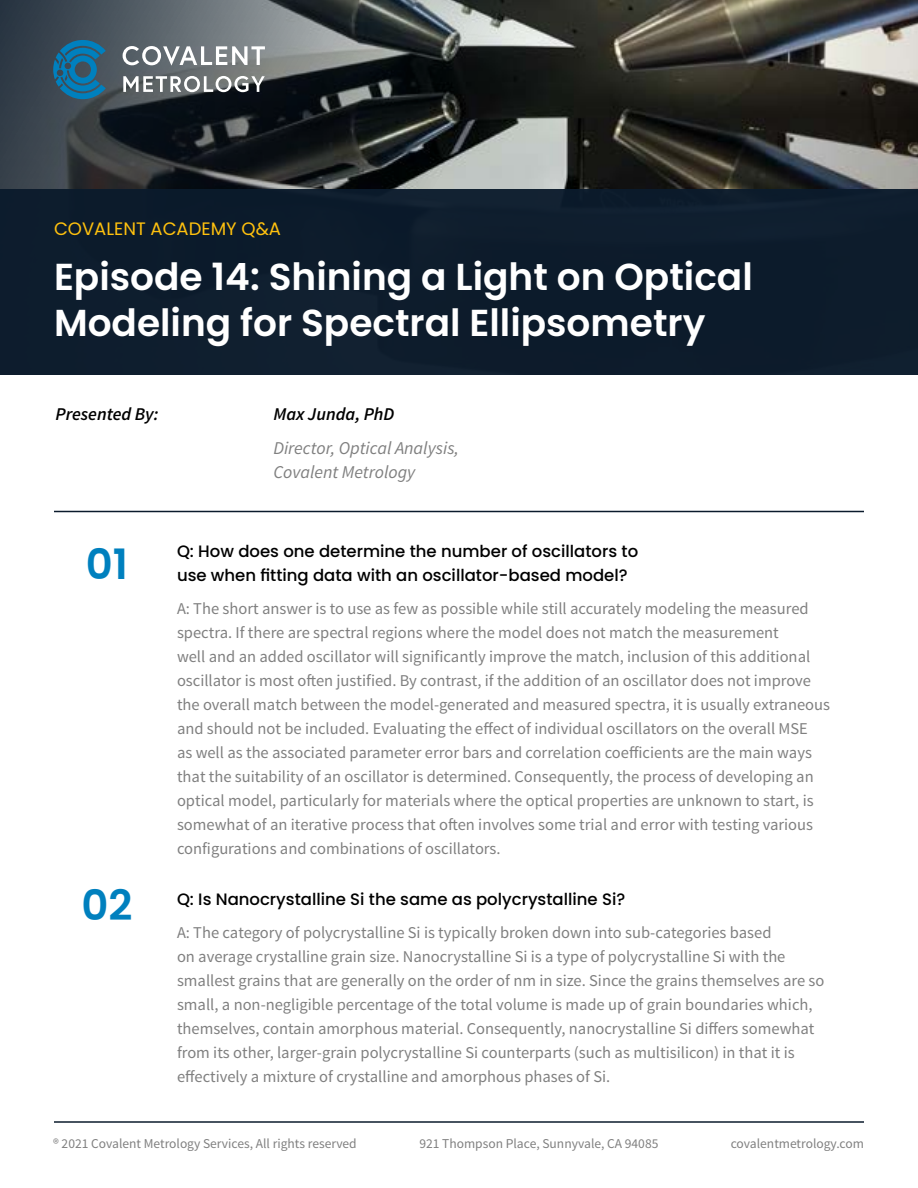
<style>
.page{position:relative;width:918px;height:1188px;background:#fff}
.page>*{position:absolute;margin:0;border:0;box-sizing:border-box;transform-origin:0 0}
.t1{font:600 41.85px "Poppins";color:#0080be}
.t2{font:600 37.5px/45.6px "Poppins";color:#fff}
.t3{font:italic 18px/24.6px "Source Sans Pro";color:#808080}
.t4{font:italic 600 18px "Source Sans Pro";color:#000}
.t5{font:18px "Poppins";color:#ffc10e}
.t6{font:16.5px/24px "Source Sans Pro";color:#808080}
.t7{font:500 16.5px/24px "Poppins";color:#000}
.t8{font:13.5px "Source Sans Pro";color:#808080}
</style>
<div class="page">
<img style="left:0;top:0;width:918px;height:189px">
<div style="left:0;top:189px;width:918px;height:185px;background:#0b1b2c"></div>
<hr style="left:54px;top:1121px;width:810px;height:2px;background:#0b1b2c">
<svg style="left:53px;top:40px;width:53px;height:59px"></svg>
<svg style="left:123px;top:46px;width:142px;height:20px"></svg>
<svg style="left:123px;top:76px;width:142px;height:16px"></svg>
<hr style="left:54px;top:511px;width:810px;height:1px;background:#0b1b2c">
<p class="t5" style="left:54px;top:219px;width:229px">COVALENT ACADEMY Q&amp;A</p>
<h2 class="t2" style="left:54px;top:254px;width:700px">Episode 14: Shining a Light on Optical<br>Modeling for Spectral Ellipsometry</h2>
<p class="t4" style="left:55px;top:403px;width:105px">Presented By:</p>
<p class="t4" style="left:273px;top:403px;width:122px">Max Junda, PhD</p>
<p class="t3" style="left:273px;top:436px;width:187px">Director, Optical Analysis,<br>Covalent Metrology</p>
<h1 class="t1" style="left:86px;top:540px;width:44px">01</h1>
<h1 class="t1" style="left:81px;top:881px;width:53px">02</h1>
<p class="t7" style="left:177px;top:539px;width:463px">Q: How does one determine the number of oscillators to use when fitting data with an oscillator-based model?</p>
<p class="t6" style="left:177px;top:596px;width:655px">A: The short answer is to use as few as possible while still accurately modeling the measured spectra. If there are spectral regions where the model does not match the measurement<br>well and an added oscillator will significantly improve the match, inclusion of this additional oscillator is most often justified. By contrast, if the addition of an oscillator does not improve the overall match between the model-generated and measured spectra, it is usually extraneous and should not be included. Evaluating the effect of individual oscillators on the overall MSE<br>as well as the associated parameter error bars and correlation coefficients are the main ways that the suitability of an oscillator is determined. Consequently, the process of developing an optical model, particularly for materials where the optical properties are unknown to start, is somewhat of an iterative process that often involves some trial and error with testing various configurations and combinations of oscillators.</p>
<p class="t7" style="left:177px;top:887px;width:450px">Q: Is Nanocrystalline Si the same as polycrystalline Si?</p>
<p class="t6" style="left:177px;top:920px;width:649px">A: The category of polycrystalline Si is typically broken down into sub-categories based<br>on average crystalline grain size. Nanocrystalline Si is a type of polycrystalline Si with the smallest grains that are generally on the order of nm in size. Since the grains themselves are so small, a non-negligible percentage of the total volume is made up of grain boundaries which, themselves, contain amorphous material. Consequently, nanocrystalline Si differs somewhat from its other, larger-grain polycrystalline Si counterparts (such as multisilicon) in that it is effectively a mixture of crystalline and amorphous phases of Si.</p>
<p class="t8" style="left:53px;top:1135px;width:305px">® 2021 Covalent Metrology Services, All rights reserved</p>
<p class="t8" style="left:419px;top:1135px;width:241px">921 Thompson Place, Sunnyvale, CA 94085</p>
<p class="t8" style="left:731px;top:1135px;width:135px">covalentmetrology.com</p>
</div>
